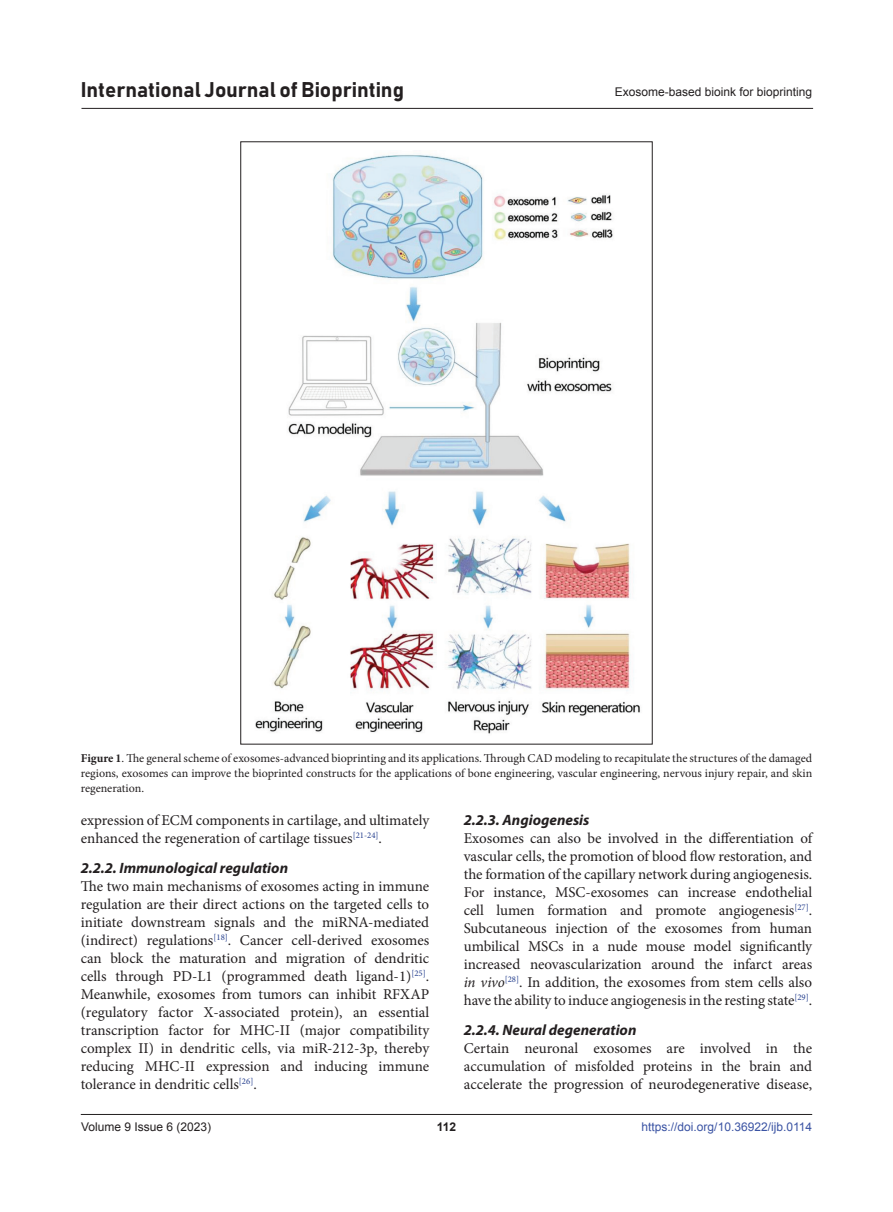
<style>
.page{position:relative;width:893px;height:1212px;background:#fff}
.page>*{position:absolute;margin:0;border:0;box-sizing:border-box;transform-origin:0 0}
.t1{font:21px "Bahnschrift";color:#231f20}
.body_text_first{font:15px/18px "Minion Pro";letter-spacing:-.005em;color:#231f20;text-align:justify}
.Head3{font:italic 700 15px "Myriad Pro";color:#231f20}
.figLends{font:12px/15px "Minion Pro";color:#231f20;text-align:justify}
.t2{font:12px "Arial";color:#231f20}
.t3{font:12px "Arial";color:#3a53a3}
.t4{font:700 12px "Arial";color:#231f20}
.s1{font-weight:700}
.s2{font-style:italic}
</style>
<div class="page">
<hr style="left:81px;top:1114px;width:731px;height:1px;background:#231f20">
<hr style="left:81px;top:108px;width:732px;height:1px;background:#231f20">
<img style="left:255px;top:154px;width:385px;height:580px">
<h1 class="t1" style="left:81px;top:77px;width:325px">International Journal of Bioprinting</h1>
<p class="t2" style="left:615px;top:84px;width:199px">Exosome-based bioink for bioprinting</p>
<p class="figLends" style="left:81px;top:751px;width:733px"><span class="s1">Figure 1</span>. The general scheme of exosomes-advanced bioprinting and its applications. Through CAD modeling to recapitulate the structures of the damaged regions, exosomes can improve the bioprinted constructs for the applications of bone engineering, vascular engineering, nervous injury repair, and skin regeneration.</p>
<p class="body_text_first" style="left:81px;top:811px;width:350px">expression of ECM components in cartilage, and ultimately enhanced the regeneration of cartilage tissues<sup>[21-24]</sup>.</p>
<p class="Head3" style="left:81px;top:858px;width:209px">2.2.2. Immunological regulation</p>
<p class="body_text_first" style="left:81px;top:877px;width:350px">The two main mechanisms of exosomes acting in immune regulation are their direct actions on the targeted cells to initiate downstream signals and the miRNA-mediated (indirect) regulations<sup>[18]</sup>. Cancer cell-derived exosomes can block the maturation and migration of dendritic cells through PD-L1 (programmed death ligand-1)<sup>[25]</sup>.<br>Meanwhile, exosomes from tumors can inhibit RFXAP (regulatory factor X-associated protein), an essential transcription factor for MHC-II (major compatibility complex II) in dendritic cells, via miR-212-3p, thereby reducing MHC-II expression and inducing immune tolerance in dendritic cells<sup>[26]</sup>.</p>
<p class="Head3" style="left:464px;top:810px;width:127px">2.2.3. Angiogenesis</p>
<p class="body_text_first" style="left:464px;top:829px;width:350px">Exosomes can also be involved in the differentiation of vascular cells, the promotion of blood flow restoration, and the formation of the capillary network during angiogenesis.<br>For instance, MSC-exosomes can increase endothelial cell lumen formation and promote angiogenesis<sup>[27]</sup>.<br>Subcutaneous injection of the exosomes from human umbilical MSCs in a nude mouse model significantly increased neovascularization around the infarct areas <span class="s2">in vivo</span><sup>[28]</sup>. In addition, the exosomes from stem cells also have the ability to induce angiogenesis in the resting state<sup>[29]</sup>.</p>
<p class="Head3" style="left:464px;top:1020px;width:174px">2.2.4. Neural degeneration</p>
<p class="body_text_first" style="left:464px;top:1039px;width:350px">Certain neuronal exosomes are involved in the accumulation of misfolded proteins in the brain and accelerate the progression of neurodegenerative disease,</p>
<p class="t2" style="left:81px;top:1119px;width:132px">Volume 9 Issue 6 (2023)</p>
<p class="t4" style="left:437px;top:1119px;width:21px">112</p>
<p class="t3" style="left:642px;top:1119px;width:172px">https://doi.org/10.36922/ijb.0114</p>
</div>
